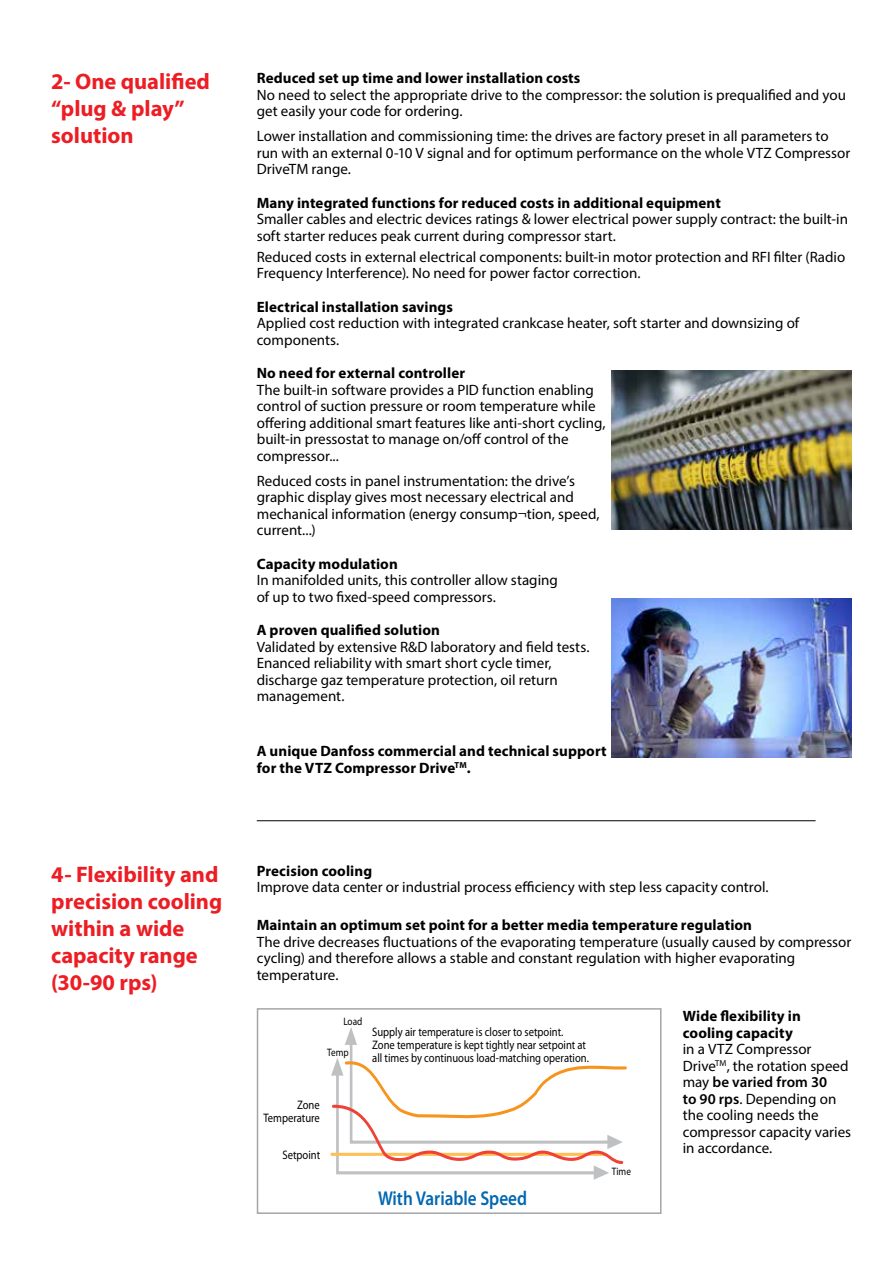
<style>
.page{position:relative;width:893px;height:1263px;background:#fff}
.page>*{position:absolute;margin:0;border:0;box-sizing:border-box;transform-origin:0 0}
.t1{font:700 22.5px/27px "Myriad Pro";letter-spacing:-.005em;color:#ed1d24}
.t2{font:600 20.1px "Myriad Pro";color:#0067b1;scale:.86 1}
.t3{font:15px/16.5px "Myriad Pro";color:#000}
.t4{font:700 15px/16.5px "Myriad Pro";letter-spacing:.005em;color:#000}
.t5{font:12.3px/13px "Myriad Pro";color:#000;text-align:right;scale:.86 1}
.t6{font:10.8px "Myriad Pro";color:#000;scale:.86 1}
.s1{font-weight:600}
</style>
<div class="page">
<hr style="left:257px;top:820px;width:559px;height:1px;background:#000">
<svg style="left:331px;top:1027px;width:296px;height:153px"></svg>
<div style="left:257px;top:1008px;width:404px;height:206px;border:2px solid #a3a5a8"></div>
<img style="left:611px;top:370px;width:240px;height:160px">
<img style="left:611px;top:598px;width:240px;height:159px">
<h1 class="t1" style="left:51px;top:67px;width:160px">2- One qualified “plug &amp; play” solution</h1>
<p class="t4" style="left:257px;top:69px;width:325px">Reduced set up time and lower installation costs</p>
<p class="t3" style="left:257px;top:86px;width:591px">No need to select the appropriate drive to the compressor: the solution is prequalified and you get easily your code for ordering.</p>
<p class="t3" style="left:257px;top:128px;width:595px">Lower installation and commissioning time: the drives are factory preset in all parameters to run with an external 0-10 V signal and for optimum performance on the whole VTZ Compressor<br>DriveTM range.</p>
<p class="t4" style="left:257px;top:194px;width:466px">Many integrated functions for reduced costs in additional equipment</p>
<p class="t3" style="left:257px;top:211px;width:593px">Smaller cables and electric devices ratings &amp; lower electrical power supply contract: the built-in soft starter reduces peak current during compressor start.</p>
<p class="t3" style="left:257px;top:248px;width:590px">Reduced costs in external electrical components: built-in motor protection and RFI filter (Radio<br>Frequency Interference). No need for power factor correction.</p>
<p class="t4" style="left:257px;top:298px;width:198px">Electrical installation savings</p>
<p class="t3" style="left:257px;top:315px;width:544px">Applied cost reduction with integrated crankcase heater, soft starter and downsizing of components.</p>
<p class="t4" style="left:257px;top:364px;width:210px">No need for external controller</p>
<p class="t3" style="left:257px;top:381px;width:350px">The built-in software provides a PID function enabling control of suction pressure or room temperature while offering additional smart features like anti-short cycling, built-in pressostat to manage on/off control of the compressor...</p>
<p class="t3" style="left:257px;top:472px;width:344px">Reduced costs in panel instrumentation: the drive’s graphic display gives most necessary electrical and mechanical information (energy consump¬tion, speed, current...)</p>
<p class="t4" style="left:257px;top:555px;width:143px">Capacity modulation</p>
<p class="t3" style="left:257px;top:572px;width:303px">In manifolded units, this controller allow staging of up to two fixed-speed compressors.</p>
<p class="t4" style="left:257px;top:621px;width:185px">A proven qualified solution</p>
<p class="t3" style="left:257px;top:638px;width:334px">Validated by extensive R&amp;D laboratory and field tests.<br>Enanced reliability with smart short cycle timer, discharge gaz temperature protection, oil return management.</p>
<p class="t4" style="left:257px;top:742px;width:351px">A unique Danfoss commercial and technical support for the VTZ Compressor Drive<sup>TM</sup>.</p>
<h1 class="t1" style="left:51px;top:860px;width:172px">4- Flexibility and precision cooling within a wide capacity range (30-90 rps)</h1>
<p class="t4" style="left:257px;top:862px;width:117px">Precision cooling</p>
<p class="t3" style="left:257px;top:879px;width:513px">Improve data center or industrial process efficiency with step less capacity control.</p>
<p class="t4" style="left:257px;top:916px;width:497px">Maintain an optimum set point for a better media temperature regulation</p>
<p class="t3" style="left:257px;top:933px;width:596px">The drive decreases fluctuations of the evaporating temperature (usually caused by compressor cycling) and therefore allows a stable and constant regulation with higher evaporating temperature.</p>
<p class="t4" style="left:683px;top:1007px;width:120px">Wide flexibility in cooling capacity</p>
<p class="t3" style="left:683px;top:1041px;width:170px">in a VTZ Compressor<br>Drive<sup>TM</sup>, the rotation speed may <span class="s1">be varied from 30<br>to 90 rps</span>. Depending on the cooling needs the compressor capacity varies in accordance.</p>
<p class="t6" style="left:343px;top:1015px;width:24px">Load</p>
<p class="t5" style="left:372px;top:1025px;width:253px;text-align:left">Supply air temperature is closer to setpoint.<br>Zone temperature is kept tightly near setpoint at all times by continuous load-matching operation.</p>
<p class="t6" style="left:327px;top:1046px;width:27px">Temp</p>
<p class="t5" style="left:263px;top:1099px;width:67px">Zone<br>Temperature</p>
<p class="t5" style="left:283px;top:1148px;width:45px">Setpoint</p>
<h2 class="t2" style="left:378px;top:1187px;width:175px">With Variable Speed</h2>
<p class="t6" style="left:612px;top:1166px;width:24px">Time</p>
</div>
